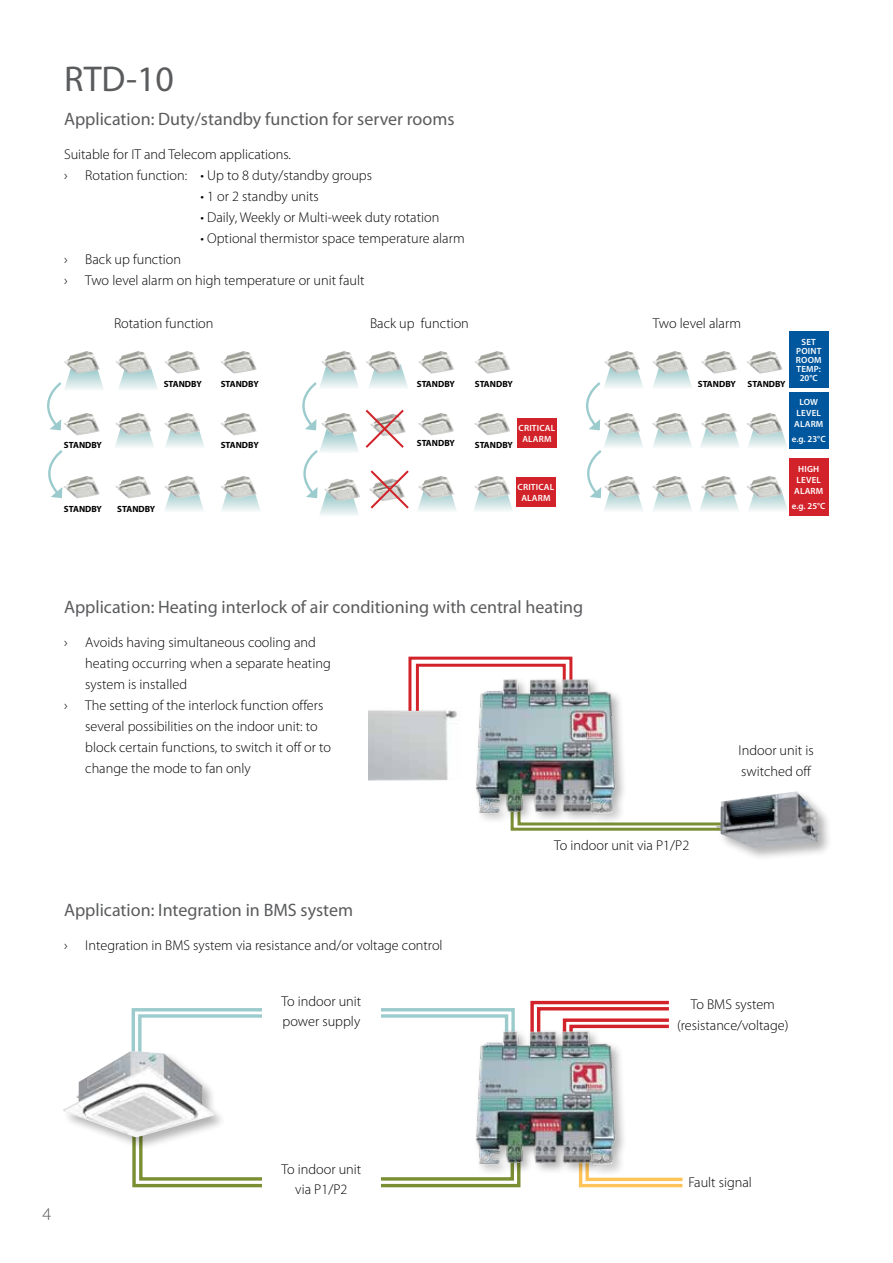
<style>
.page{position:relative;width:893px;height:1263px;background:#fff}
.page>*{position:absolute;margin:0;border:0;box-sizing:border-box;transform-origin:0 0}
.t1{font:36px "Myriad Pro";color:#5a5b5d}
.t2{font:18px "Myriad Pro";color:#5a5b5d}
.t3{font:300 18px "Myriad Pro";color:#5a5b5d}
.t4{font:300 14.25px/20.4px "Myriad Pro";color:#000}
.t5{font:600 9px/10.8px "Myriad Pro";letter-spacing:.02em;color:#fff}
.t6{font:700 9px "Myriad Pro";color:#000}
</style>
<div class="page">
<svg style="left:407px;top:656px;width:166px;height:58px"></svg>
<svg style="left:530px;top:1000px;width:139px;height:29px"></svg>
<svg style="left:579px;top:1177px;width:104px;height:11px"></svg>
<svg style="left:131px;top:1008px;width:390px;height:180px"></svg>
<div style="left:62px;top:1049px;width:166px;height:102px;background:#000;opacity:.3"></div>
<img style="left:63px;top:1051px;width:151px;height:86px">
<div style="left:262px;top:980px;width:119px;height:61px;background:#fff"></div>
<div style="left:262px;top:1148px;width:119px;height:61px;background:#fff"></div>
<svg style="left:119px;top:368px;width:38px;height:21px"></svg>
<svg style="left:165px;top:433px;width:39px;height:14px"></svg>
<svg style="left:165px;top:498px;width:39px;height:13px"></svg>
<svg style="left:418px;top:498px;width:38px;height:13px"></svg>
<svg style="left:700px;top:498px;width:39px;height:13px"></svg>
<svg style="left:221px;top:498px;width:39px;height:13px"></svg>
<svg style="left:474px;top:498px;width:39px;height:13px"></svg>
<svg style="left:653px;top:374px;width:39px;height:14px"></svg>
<svg style="left:653px;top:434px;width:39px;height:13px"></svg>
<svg style="left:701px;top:435px;width:38px;height:12px"></svg>
<svg style="left:653px;top:498px;width:39px;height:13px"></svg>
<svg style="left:749px;top:496px;width:39px;height:15px"></svg>
<svg style="left:748px;top:434px;width:39px;height:13px"></svg>
<svg style="left:115px;top:435px;width:39px;height:12px"></svg>
<div style="left:789px;top:459px;width:40px;height:57px;background:#d2232a"></div>
<div style="left:789px;top:392px;width:40px;height:56px;background:#00579e"></div>
<div style="left:789px;top:331px;width:40px;height:57px;background:#00579e"></div>
<svg style="left:47px;top:374px;width:56px;height:56px"></svg>
<svg style="left:48px;top:450px;width:15px;height:48px"></svg>
<svg style="left:586px;top:374px;width:57px;height:137px"></svg>
<div style="left:517px;top:419px;width:40px;height:29px;background:#d2232a"></div>
<div style="left:516px;top:477px;width:40px;height:30px;background:#d2232a"></div>
<img style="left:64px;top:351px;width:36px;height:23px">
<img style="left:321px;top:351px;width:34px;height:13px">
<img style="left:604px;top:351px;width:36px;height:23px">
<img style="left:63px;top:413px;width:37px;height:22px">
<img style="left:604px;top:413px;width:36px;height:22px">
<img style="left:64px;top:476px;width:36px;height:22px">
<img style="left:604px;top:476px;width:36px;height:22px">
<img style="left:115px;top:351px;width:36px;height:23px">
<img style="left:365px;top:351px;width:34px;height:13px">
<img style="left:652px;top:351px;width:36px;height:23px">
<img style="left:115px;top:413px;width:36px;height:22px">
<img style="left:652px;top:413px;width:36px;height:22px">
<img style="left:115px;top:476px;width:36px;height:22px">
<img style="left:652px;top:476px;width:36px;height:22px">
<img style="left:164px;top:351px;width:36px;height:23px">
<img style="left:418px;top:351px;width:36px;height:23px">
<img style="left:701px;top:351px;width:36px;height:23px">
<img style="left:164px;top:413px;width:36px;height:22px">
<img style="left:418px;top:413px;width:36px;height:22px">
<img style="left:701px;top:413px;width:36px;height:22px">
<img style="left:164px;top:476px;width:36px;height:22px">
<img style="left:418px;top:476px;width:36px;height:22px">
<img style="left:701px;top:476px;width:36px;height:22px">
<img style="left:221px;top:351px;width:36px;height:23px">
<img style="left:474px;top:351px;width:36px;height:23px">
<img style="left:746px;top:351px;width:37px;height:23px">
<img style="left:220px;top:413px;width:37px;height:22px">
<img style="left:474px;top:413px;width:36px;height:22px">
<img style="left:746px;top:413px;width:37px;height:22px">
<img style="left:220px;top:476px;width:37px;height:22px">
<img style="left:474px;top:476px;width:36px;height:22px">
<img style="left:746px;top:476px;width:37px;height:22px">
<svg style="left:302px;top:364px;width:107px;height:151px"></svg>
<svg style="left:510px;top:822px;width:205px;height:9px;background:#a8b57b"></svg>
<div style="left:715px;top:790px;width:120px;height:72px;background:#000;opacity:.3"></div>
<img style="left:716px;top:791px;width:106px;height:57px">
<img style="left:432px;top:1019px;width:225px;height:157px">
<img style="left:432px;top:667px;width:225px;height:157px">
<h1 class="t1" style="left:64px;top:56px;width:112px">RTD-10</h1>
<p class="t2" style="left:64px;top:108px;width:392px">Application: Duty/standby function for server rooms</p>
<p class="t4" style="left:64px;top:143px;width:310px;line-height:21px">Suitable for IT and Telecom applications.<br>› Rotation function: • Up to 8 duty/standby groups</p>
<p class="t4" style="left:201px;top:186px;width:120px">• 1 or 2 standby units</p>
<p class="t4" style="left:201px;top:207px;width:240px">• Daily, Weekly or Multi-week duty rotation</p>
<p class="t4" style="left:201px;top:228px;width:266px">• Optional thermistor space temperature alarm</p>
<p class="t4" style="left:64px;top:248px;width:302px;line-height:21px">› Back up function<br>› Two level alarm on high temperature or unit fault</p>
<p class="t4" style="left:114px;top:313px;width:101px">Rotation function</p>
<p class="t4" style="left:653px;top:313px;width:90px">Two level alarm</p>
<p class="t4" style="left:370px;top:313px;width:100px">Back up function</p>
<p class="t6" style="left:164px;top:378px;width:40px">STANDBY</p>
<p class="t6" style="left:221px;top:378px;width:40px">STANDBY</p>
<p class="t6" style="left:698px;top:378px;width:40px">STANDBY</p>
<p class="t6" style="left:748px;top:378px;width:40px">STANDBY</p>
<p class="t6" style="left:417px;top:378px;width:40px">STANDBY</p>
<p class="t6" style="left:475px;top:378px;width:40px">STANDBY</p>
<p class="t5" style="left:796px;top:337px;width:27px;line-height:9px;text-indent:6px">SET<br>POINT<br>ROOM<br>TEMP</p>
<p class="t5" style="left:819px;top:363px;width:4px">:</p>
<p class="t5" style="left:800px;top:372px;width:20px">20°C</p>
<p class="t6" style="left:64px;top:439px;width:40px">STANDBY</p>
<p class="t6" style="left:221px;top:439px;width:40px">STANDBY</p>
<p class="t6" style="left:64px;top:503px;width:40px">STANDBY</p>
<p class="t6" style="left:117px;top:503px;width:40px">STANDBY</p>
<p class="t5" style="left:522px;top:423px;width:24px;text-indent:-4px">CRITICAL<br>ALARM</p>
<p class="t6" style="left:417px;top:437px;width:40px">STANDBY</p>
<p class="t6" style="left:475px;top:439px;width:40px">STANDBY</p>
<p class="t5" style="left:521px;top:481px;width:24px;text-indent:-4px">CRITICAL<br>ALARM</p>
<p class="t2" style="left:64px;top:596px;width:521px">Application: Heating interlock of air conditioning with central heating</p>
<p class="t4" style="left:64px;top:632px;width:253px">› Avoids having simultaneous cooling and</p>
<p class="t4" style="left:85px;top:653px;width:247px">heating occurring when a separate heating</p>
<p class="t4" style="left:85px;top:674px;width:103px">system is installed</p>
<p class="t4" style="left:64px;top:695px;width:261px">› The setting of the interlock function offers</p>
<p class="t4" style="left:85px;top:716px;width:234px">several possibilities on the indoor unit: to</p>
<p class="t4" style="left:85px;top:737px;width:247px">block certain functions, to switch it off or to</p>
<p class="t4" style="left:85px;top:758px;width:167px">change the mode to fan only</p>
<p class="t2" style="left:64px;top:899px;width:291px">Application: Integration in BMS system</p>
<p class="t4" style="left:64px;top:935px;width:380px">› Integration in BMS system via resistance and/or voltage control</p>
<p class="t4" style="left:554px;top:835px;width:137px">To indoor unit via P1/P2</p>
<p class="t5" style="left:794px;top:396px;width:28px;text-indent:5px">LOW<br>LEVEL<br>ALARM</p>
<p class="t5" style="left:792px;top:433px;width:35px">E.G. 23°C</p>
<p class="t5" style="left:794px;top:464px;width:28px;text-indent:4px">HIGH<br>LEVEL<br>ALARM</p>
<p class="t5" style="left:792px;top:500px;width:35px">E.G. 25°C</p>
<p class="t4" style="left:738px;top:740px;width:77px">Indoor unit is switched off</p>
<p class="t4" style="left:281px;top:991px;width:81px">To indoor unit power supply</p>
<p class="t4" style="left:677px;top:994px;width:113px;text-align:center">To BMS system (resistance/voltage)</p>
<p class="t3" style="left:43px;top:1203px;width:10px">4</p>
<p class="t4" style="left:281px;top:1159px;width:81px;text-align:center">To indoor unit via P1/P2</p>
<p class="t4" style="left:688px;top:1172px;width:65px">Fault signal</p>
</div>
